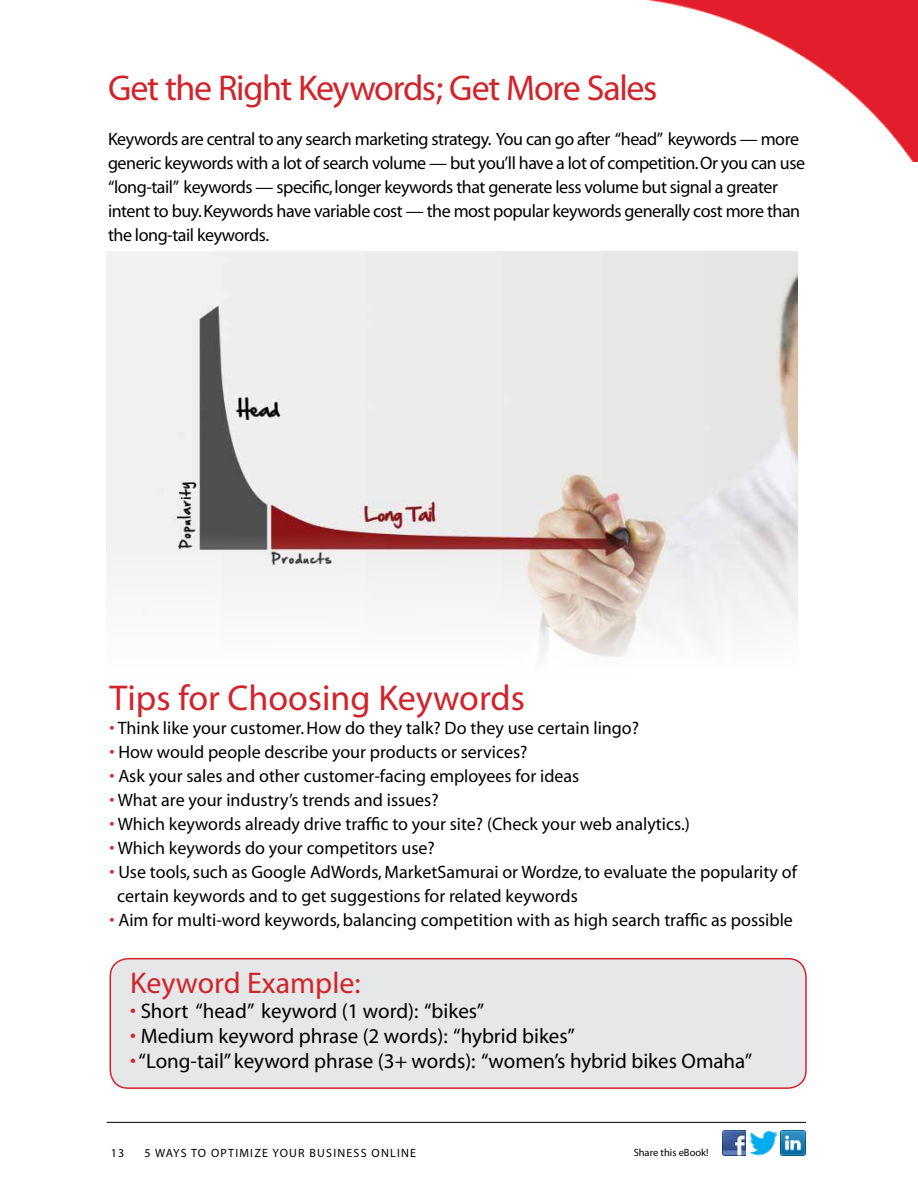
<style>
.page{position:relative;width:918px;height:1188px;background:#fff}
.page>*{position:absolute;margin:0;border:0;box-sizing:border-box;transform-origin:0 0}
.t1{font:36px "Myriad";letter-spacing:-.025em;color:#d2232a}
.t2{font:36px "Myriad";color:#d2232a}
.t3{font:30px "Myriad";color:#d2232a}
.t4{font:21px "Myriad";color:#000}
.t5{font:18px/24px "Myriad";letter-spacing:-.005em;color:#000}
.t6{font:18px/24px "Myriad";letter-spacing:-.025em;color:#000}
.t7{font:12px "Myriad";letter-spacing:.1em;color:#000}
.t8{font:10.5px "Myriad";color:#000}
.s1{color:#d2232a}
</style>
<div class="page">
<img style="left:107px;top:252px;width:690px;height:282px">
<hr style="left:107px;top:1122px;width:699px;height:1px;background:#000">
<div style="left:110px;top:959px;width:696px;height:129px;background:#e6e7e8;border-radius:18px"></div>
<div style="left:110px;top:958px;width:697px;height:131px;border:2px solid #d2232a;border-radius:18px"></div>
<img style="left:647px;top:0;width:271px;height:162px">
<svg style="left:106px;top:534px;width:692px;height:123px;fill:#f3f3f3"></svg>
<img style="left:722px;top:1131px;width:23px;height:25px">
<img style="left:781px;top:1131px;width:24px;height:25px">
<img style="left:745px;top:1130px;width:36px;height:26px">
<h1 class="t1" style="left:108px;top:70px;width:551px">Get the Right Keywords; Get More Sales</h1>
<p class="t6" style="left:108px;top:128px;width:699px">Keywords are central to any search marketing strategy. You can go after “head” keywords — more generic keywords with a lot of search volume — but you’ll have a lot of competition. Or you can use “long-tail” keywords — specific, longer keywords that generate less volume but signal a greater intent to buy. Keywords have variable cost — the most popular keywords generally cost more than the long-tail keywords.</p>
<h1 class="t2" style="left:110px;top:680px;width:417px">Tips for Choosing Keywords</h1>
<p class="t5" style="left:110px;top:716px;width:531px"><span class="s1">•</span> Think like your customer. How do they talk? Do they use certain lingo?</p>
<p class="t5" style="left:110px;top:740px;width:419px"><span class="s1">•</span> How would people describe your products or services?</p>
<p class="t5" style="left:110px;top:764px;width:471px"><span class="s1">•</span> Ask your sales and other customer-facing employees for ideas</p>
<p class="t5" style="left:110px;top:788px;width:331px"><span class="s1">•</span> What are your industry’s trends and issues?</p>
<p class="t5" style="left:110px;top:812px;width:582px"><span class="s1">•</span> Which keywords already drive traffic to your site? (Check your web analytics.)</p>
<p class="t5" style="left:110px;top:836px;width:327px"><span class="s1">•</span> Which keywords do your competitors use?</p>
<p class="t5" style="left:117px;top:860px;width:681px;text-indent:-8px"><span class="s1">•</span> Use tools, such as Google AdWords, MarketSamurai or Wordze, to evaluate the popularity of certain keywords and to get suggestions for related keywords</p>
<p class="t5" style="left:110px;top:908px;width:685px"><span class="s1">•</span> Aim for multi-word keywords, balancing competition with as high search traffic as possible</p>
<h2 class="t3" style="left:130px;top:968px;width:232px">Keyword Example:</h2>
<p class="t4" style="left:130px;top:1001px;width:355px"><span class="s1">•</span> Short “head” keyword (1 word): “bikes”</p>
<p class="t4" style="left:130px;top:1026px;width:446px"><span class="s1">•</span> Medium keyword phrase (2 words): “hybrid bikes”</p>
<p class="t4" style="left:130px;top:1051px;width:623px"><span class="s1">•</span> “Long-tail” keyword phrase (3+ words): “women’s hybrid bikes Omaha”</p>
<p class="t7" style="left:111px;top:1147px;width:15px">13</p>
<p class="t7" style="left:144px;top:1147px;width:30px">5 Ways</p>
<p class="t7" style="left:191px;top:1147px;width:37px">to Optimi</p>
<p class="t7" style="left:254px;top:1147px;width:100px">ze Your Busi ness</p>
<p class="t7" style="left:372px;top:1147px;width:45px">Online</p>
<p class="t8" style="left:634px;top:1147px;width:76px">Share this eBook!</p>
</div>
